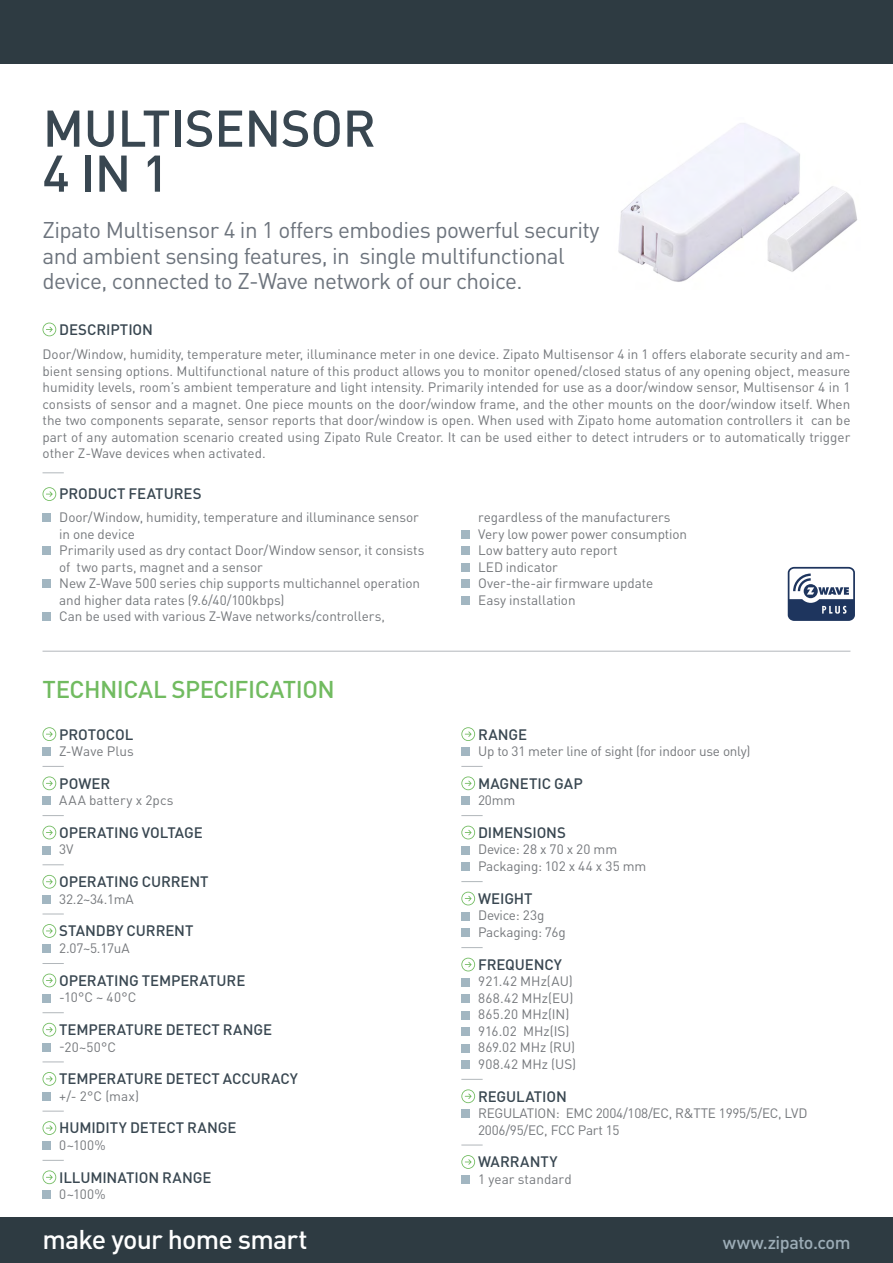
<style>
.page{position:relative;width:893px;height:1263px;background:#fff}
.page>*{position:absolute;margin:0;border:0;box-sizing:border-box;transform-origin:0 0}
.t1{font:500 50.7px/45px "DIN Pro";letter-spacing:-.01em;color:#394751}
.t2{font:500 26.85px "DIN Pro";letter-spacing:-.03em;color:#fff}
.t3{font:500 24px "DIN Pro";letter-spacing:-.02em;color:#71bb60}
.t4{font:22.5px/25.5px "DIN Pro";letter-spacing:-.025em;color:#6d747d}
.t5{font:500 18px "DIN Pro";letter-spacing:-.03em;color:#9cacb6}
.t6{font:500 15px "DIN Pro";letter-spacing:-.005em;color:#394751}
.t7{font:13.5px/16.5px "DIN Pro";letter-spacing:-.005em;color:#75787c}
</style>
<div class="page">
<div style="left:43px;top:514px;width:8px;height:8px;background:#a2b6c1"></div>
<div style="left:43px;top:547px;width:8px;height:8px;background:#a2b6c1"></div>
<div style="left:43px;top:580px;width:8px;height:8px;background:#a2b6c1"></div>
<div style="left:43px;top:613px;width:8px;height:8px;background:#a2b6c1"></div>
<div style="left:461px;top:530px;width:9px;height:9px;background:#a2b6c1"></div>
<div style="left:461px;top:547px;width:9px;height:8px;background:#a2b6c1"></div>
<div style="left:461px;top:563px;width:9px;height:9px;background:#a2b6c1"></div>
<div style="left:461px;top:580px;width:9px;height:8px;background:#a2b6c1"></div>
<div style="left:461px;top:596px;width:9px;height:9px;background:#a2b6c1"></div>
<div style="left:0;top:0;width:893px;height:64px;background:#2e3b42"></div>
<div style="left:0;top:1217px;width:893px;height:46px;background:#2e3b42"></div>
<svg style="left:43px;top:727px;width:13px;height:14px"></svg>
<div style="left:43px;top:747px;width:8px;height:9px;background:#a2b6c1"></div>
<svg style="left:43px;top:766px;width:21px;height:1px"></svg>
<svg style="left:43px;top:776px;width:13px;height:14px"></svg>
<div style="left:43px;top:797px;width:8px;height:8px;background:#a2b6c1"></div>
<svg style="left:43px;top:815px;width:21px;height:1px"></svg>
<svg style="left:43px;top:826px;width:13px;height:13px"></svg>
<div style="left:43px;top:846px;width:8px;height:8px;background:#a2b6c1"></div>
<svg style="left:43px;top:864px;width:21px;height:2px"></svg>
<svg style="left:43px;top:875px;width:13px;height:14px"></svg>
<div style="left:43px;top:895px;width:8px;height:9px;background:#a2b6c1"></div>
<svg style="left:43px;top:914px;width:21px;height:1px"></svg>
<svg style="left:43px;top:924px;width:13px;height:14px"></svg>
<div style="left:43px;top:944px;width:8px;height:9px;background:#a2b6c1"></div>
<svg style="left:43px;top:963px;width:21px;height:1px"></svg>
<svg style="left:43px;top:973px;width:13px;height:14px"></svg>
<div style="left:43px;top:994px;width:8px;height:8px;background:#a2b6c1"></div>
<svg style="left:43px;top:1012px;width:21px;height:2px"></svg>
<svg style="left:43px;top:1023px;width:13px;height:13px"></svg>
<div style="left:43px;top:1043px;width:8px;height:8px;background:#a2b6c1"></div>
<svg style="left:43px;top:1061px;width:21px;height:2px"></svg>
<svg style="left:43px;top:1072px;width:13px;height:14px"></svg>
<div style="left:43px;top:1092px;width:8px;height:9px;background:#a2b6c1"></div>
<svg style="left:43px;top:1111px;width:21px;height:1px"></svg>
<svg style="left:43px;top:1121px;width:13px;height:14px"></svg>
<div style="left:43px;top:1141px;width:8px;height:9px;background:#a2b6c1"></div>
<svg style="left:43px;top:1160px;width:21px;height:1px"></svg>
<svg style="left:43px;top:1170px;width:13px;height:14px"></svg>
<div style="left:43px;top:1191px;width:8px;height:8px;background:#a2b6c1"></div>
<svg style="left:461px;top:727px;width:14px;height:14px"></svg>
<div style="left:461px;top:747px;width:9px;height:9px;background:#a2b6c1"></div>
<svg style="left:461px;top:766px;width:22px;height:1px"></svg>
<svg style="left:461px;top:776px;width:14px;height:14px"></svg>
<div style="left:461px;top:797px;width:9px;height:8px;background:#a2b6c1"></div>
<svg style="left:461px;top:815px;width:22px;height:1px"></svg>
<svg style="left:461px;top:826px;width:14px;height:13px"></svg>
<div style="left:461px;top:846px;width:9px;height:8px;background:#a2b6c1"></div>
<div style="left:461px;top:862px;width:9px;height:9px;background:#a2b6c1"></div>
<svg style="left:461px;top:881px;width:22px;height:1px"></svg>
<svg style="left:461px;top:892px;width:14px;height:13px"></svg>
<div style="left:461px;top:912px;width:9px;height:8px;background:#a2b6c1"></div>
<div style="left:461px;top:928px;width:9px;height:9px;background:#a2b6c1"></div>
<svg style="left:461px;top:947px;width:22px;height:1px"></svg>
<svg style="left:461px;top:958px;width:14px;height:13px"></svg>
<div style="left:461px;top:978px;width:9px;height:8px;background:#a2b6c1"></div>
<div style="left:461px;top:994px;width:9px;height:9px;background:#a2b6c1"></div>
<div style="left:461px;top:1011px;width:9px;height:8px;background:#a2b6c1"></div>
<div style="left:461px;top:1027px;width:9px;height:9px;background:#a2b6c1"></div>
<div style="left:461px;top:1044px;width:9px;height:8px;background:#a2b6c1"></div>
<div style="left:461px;top:1060px;width:9px;height:9px;background:#a2b6c1"></div>
<svg style="left:461px;top:1079px;width:22px;height:1px"></svg>
<svg style="left:461px;top:1089px;width:14px;height:14px"></svg>
<div style="left:461px;top:1110px;width:9px;height:8px;background:#a2b6c1"></div>
<svg style="left:461px;top:1145px;width:22px;height:1px"></svg>
<svg style="left:461px;top:1155px;width:14px;height:14px"></svg>
<div style="left:461px;top:1175px;width:9px;height:9px;background:#a2b6c1"></div>
<svg style="left:43px;top:323px;width:13px;height:13px"></svg>
<hr style="left:43px;top:651px;width:807px;height:1px;background:#394751">
<svg style="left:43px;top:487px;width:13px;height:14px"></svg>
<svg style="left:43px;top:472px;width:21px;height:2px"></svg>
<svg style="left:788px;top:567px;width:67px;height:54px"></svg>
<img style="left:618px;top:123px;width:240px;height:159px">
<h1 class="t1" style="left:43px;top:104px;width:335px">MULTISENSOR<br>4 IN 1</h1>
<h3 class="t4" style="left:43px;top:216px;width:559px">Zipato Multisensor 4 in 1 offers embodies powerful security and ambient sensing features, in single multifunctional device, connected to Z-Wave network of our choice.</h3>
<p class="t6" style="left:59px;top:319px;width:95px">DESCRIPTION</p>
<p class="t7" style="left:43px;top:345px;width:809px;text-align:justify">Door/Window, humidity, temperature meter, illuminance meter in one device. Zipato Multisensor 4 in 1 offers elaborate security and am&shy;bient sensing options. Multifunctional nature of this product allows you to monitor opened/closed status of any opening object, measure humidity levels, room’s ambient temperature and light intensity. Primarily intended for use as a door/window sensor, Multisensor 4 in 1 consists of sensor and a magnet. One piece mounts on the door/window frame, and the other mounts on the door/window itself. When the two components separate, sensor reports that door/window is open. When used with Zipato home automation controllers it can be part of any automation scenario created using Zipato Rule Creator. It can be used either to detect intruders or to automatically trigger other Z-Wave devices when activated.</p>
<p class="t6" style="left:59px;top:484px;width:144px">PRODUCT FEATURES</p>
<p class="t7" style="left:59px;top:508px;width:367px">Door/Window, humidity, temperature and illuminance sensor in one device<br>Primarily used as dry contact Door/Window sensor, it consists of two parts, magnet and a sensor<br>New Z-Wave 500 series chip supports multichannel operation and higher data rates (9.6/40/100kbps)<br>Can be used with various Z-Wave networks/controllers,</p>
<p class="t7" style="left:478px;top:508px;width:211px">regardless of the manufacturers<br>Very low power power consumption<br>Low battery auto report<br>LED indicator<br>Over-the-air firmware update<br>Easy installation</p>
<h3 class="t3" style="left:43px;top:673px;width:294px">TECHNICAL SPECIFICATION</h3>
<p class="t6" style="left:59px;top:724px;width:76px">PROTOCOL</p>
<p class="t7" style="left:59px;top:742px;width:76px">Z-Wave Plus</p>
<p class="t6" style="left:59px;top:773px;width:53px">POWER</p>
<p class="t7" style="left:59px;top:791px;width:116px">AAA battery x 2pcs</p>
<p class="t6" style="left:59px;top:822px;width:145px">OPERATING VOLTAGE</p>
<p class="t7" style="left:59px;top:841px;width:16px">3V</p>
<p class="t6" style="left:59px;top:871px;width:151px">OPERATING CURRENT</p>
<p class="t7" style="left:59px;top:890px;width:76px">32.2~34.1mA</p>
<p class="t6" style="left:59px;top:921px;width:136px">STANDBY CURRENT</p>
<p class="t7" style="left:59px;top:939px;width:72px">2.07~5.17uA</p>
<p class="t6" style="left:59px;top:970px;width:188px">OPERATING TEMPERATURE</p>
<p class="t7" style="left:59px;top:989px;width:79px">-10°C ~ 40°C</p>
<p class="t6" style="left:59px;top:1019px;width:214px">TEMPERATURE DETECT RANGE</p>
<p class="t7" style="left:59px;top:1038px;width:58px">-20~50°C</p>
<p class="t6" style="left:59px;top:1069px;width:240px">TEMPERATURE DETECT ACCURACY</p>
<p class="t7" style="left:59px;top:1087px;width:81px">+/- 2°C (max)</p>
<p class="t6" style="left:59px;top:1118px;width:179px">HUMIDITY DETECT RANGE</p>
<p class="t7" style="left:59px;top:1136px;width:48px">0~100%</p>
<p class="t6" style="left:59px;top:1167px;width:154px">ILLUMINATION RANGE</p>
<p class="t7" style="left:59px;top:1185px;width:48px">0~100%</p>
<p class="t6" style="left:478px;top:724px;width:51px">RANGE</p>
<p class="t7" style="left:478px;top:742px;width:274px">Up to 31 meter line of sight (for indoor use only)</p>
<p class="t6" style="left:478px;top:773px;width:106px">MAGNETIC GAP</p>
<p class="t7" style="left:478px;top:791px;width:39px">20mm</p>
<p class="t6" style="left:478px;top:822px;width:89px">DIMENSIONS</p>
<p class="t7" style="left:478px;top:841px;width:170px">Device: 28 x 70 x 20 mm<br>Packaging: 102 x 44 x 35 mm</p>
<p class="t6" style="left:478px;top:888px;width:56px">WEIGHT</p>
<p class="t7" style="left:478px;top:907px;width:89px">Device: 23g<br>Packaging: 76g</p>
<p class="t6" style="left:478px;top:954px;width:85px">FREQUENCY</p>
<p class="t7" style="left:478px;top:973px;width:100px">921.42 MHz(AU)<br>868.42 MHz(EU)<br>865.20 MHz(IN)<br>916.02 MHz(IS)<br>869.02 MHz (RU)<br>908.42 MHz (US)</p>
<p class="t6" style="left:478px;top:1086px;width:90px">REGULATION</p>
<p class="t7" style="left:478px;top:1104px;width:331px">REGULATION: EMC 2004/108/EC, R&amp;TTE 1995/5/EC, LVD<br>2006/95/EC, FCC Part 15</p>
<p class="t6" style="left:478px;top:1152px;width:81px">WARRANTY</p>
<p class="t7" style="left:478px;top:1170px;width:95px">1 year standard</p>
<h2 class="t2" style="left:43px;top:1221px;width:267px">make your home smart</h2>
<h3 class="t5" style="left:723px;top:1230px;width:129px">www.zipato.com</h3>
</div>
